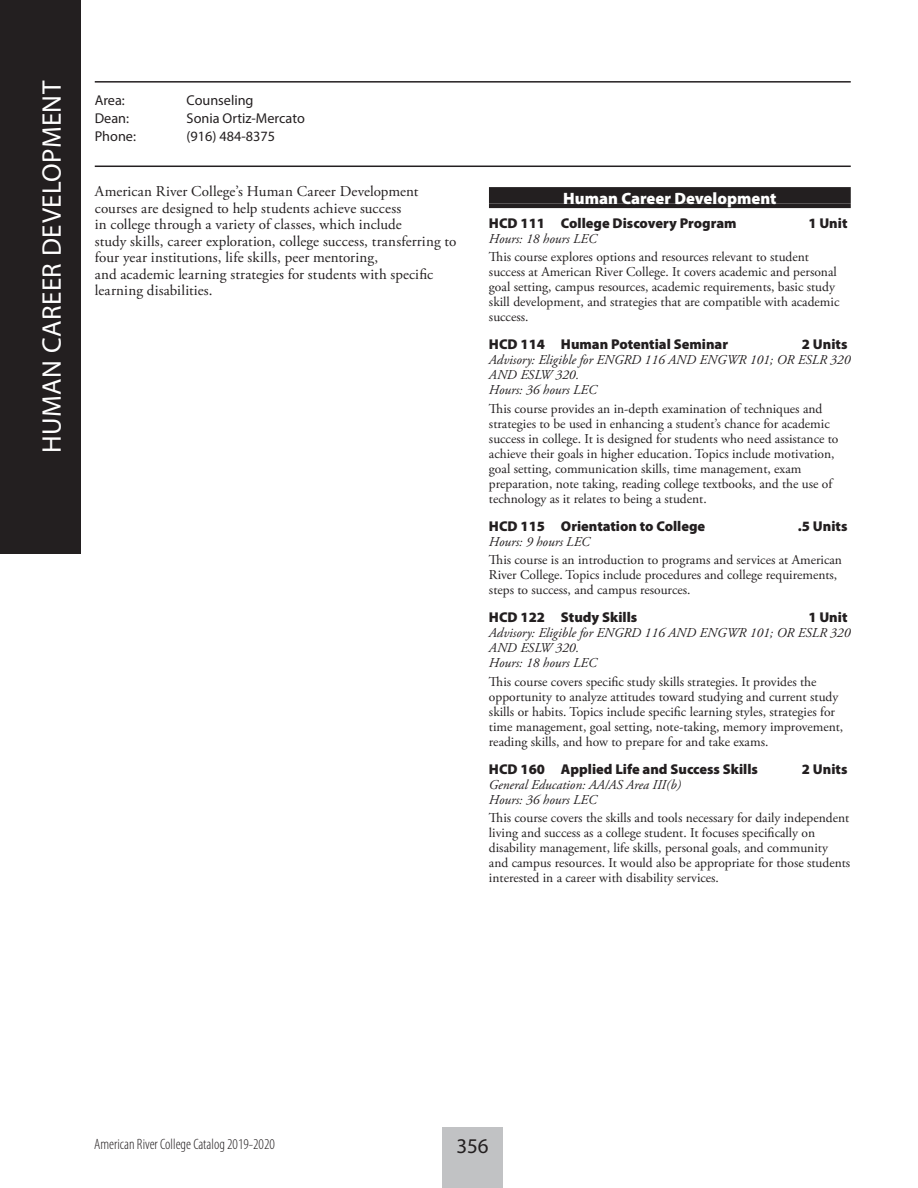
<style>
.page{position:relative;width:918px;height:1188px;background:#fff}
.page>*{position:absolute;margin:0;border:0;box-sizing:border-box;transform-origin:0 0}
._2018-Page_Head_Left{font:27px "Myriad Pro";letter-spacing:.015em;color:#fff}
.t1{font:21px "Myriad Pro";color:#231f20}
.Subject_divider{font:900 16.5px "Myriad Pro";color:#fff}
._2018-Body_text{font:15px/16.5px "Adobe Garamond Pro";letter-spacing:.01em;color:#231f20}
.t2{font:300 condensed 15px "Myriad Pro";color:#231f20}
.Course_Title{font:900 14.25px "Myriad Pro";color:#231f20}
._2018-Header_text{font:14.25px "Myriad Pro";color:#231f20}
.Course_Description{font:13.5px/15px "Adobe Garamond Pro";color:#231f20}
.Advisory{font:italic 13.5px/15px "Adobe Garamond Pro";color:#231f20}
.Hours{font:italic 13.5px "Adobe Garamond Pro";color:#231f20}
.PreReq{font:italic 13.5px "Adobe Garamond Pro";color:#231f20}
</style>
<div class="page">
<div style="left:442px;top:1127px;width:61px;height:61px;background:#c1c2c4"></div>
<div style="left:0;top:0;width:81px;height:554px;background:#231f20"></div>
<hr style="left:95px;top:166px;width:756px;height:1px;background:#231f20">
<hr style="left:95px;top:81px;width:756px;height:2px;background:#231f20">
<div style="left:489px;top:187px;width:362px;height:17px;background:#231f20"></div>
<hr style="left:489px;top:204px;width:362px;height:4px;background:#231f20">
<p class="_2018-Page_Head_Left" style="left:35px;top:453px;width:373px;rotate:-90deg">HUMAN CAREER DEVELOPMENT</p>
<p class="_2018-Header_text" style="left:95px;top:92px;width:32px">Area:</p>
<p class="_2018-Header_text" style="left:187px;top:92px;width:69px">Counseling</p>
<p class="_2018-Header_text" style="left:95px;top:110px;width:36px">Dean:</p>
<p class="_2018-Header_text" style="left:187px;top:110px;width:120px">Sonia Ortiz-Mercato</p>
<p class="_2018-Header_text" style="left:95px;top:128px;width:43px">Phone:</p>
<p class="_2018-Header_text" style="left:187px;top:128px;width:90px">(916) 484-8375</p>
<p class="_2018-Body_text" style="left:95px;top:184px;width:363px">American River College’s Human Career Development courses are designed to help students achieve success<br>in college through a variety of classes, which include<br>study skills, career exploration, college success, transferring to four year institutions, life skills, peer mentoring,<br>and academic learning strategies for students with specific learning disabilities.</p>
<p class="Subject_divider" style="left:563px;top:189px;width:215px">Human Career Development</p>
<p class="Course_Title" style="left:489px;top:215px;width:249px">HCD 111 College Discovery Program</p>
<p class="Course_Title" style="left:808px;top:215px;width:41px">1 Unit</p>
<p class="Hours" style="left:489px;top:230px;width:109px">Hours: 18 hours LEC</p>
<p class="Course_Description" style="left:489px;top:250px;width:352px">This course explores options and resources relevant to student success at American River College. It covers academic and personal goal setting, campus resources, academic requirements, basic study skill development, and strategies that are compatible with academic success.</p>
<p class="Course_Title" style="left:489px;top:336px;width:241px">HCD 114 Human Potential Seminar</p>
<p class="Course_Title" style="left:802px;top:336px;width:47px">2 Units</p>
<p class="Advisory" style="left:489px;top:353px;width:363px">Advisory: Eligible for ENGRD 116 AND ENGWR 101; OR ESLR 320<br>AND ESLW 320.</p>
<p class="Hours" style="left:489px;top:382px;width:109px">Hours: 36 hours LEC</p>
<p class="Course_Description" style="left:489px;top:401px;width:351px">This course provides an in-depth examination of techniques and strategies to be used in enhancing a student’s chance for academic success in college. It is designed for students who need assistance to achieve their goals in higher education. Topics include motivation, goal setting, communication skills, time management, exam preparation, note taking, reading college textbooks, and the use of technology as it relates to being a student.</p>
<p class="Course_Title" style="left:489px;top:518px;width:218px">HCD 115 Orientation to College</p>
<p class="Course_Title" style="left:798px;top:518px;width:51px">.5 Units</p>
<p class="Hours" style="left:489px;top:533px;width:103px">Hours: 9 hours LEC</p>
<p class="Course_Description" style="left:489px;top:553px;width:355px">This course is an introduction to programs and services at American<br>River College. Topics include procedures and college requirements, steps to success, and campus resources.</p>
<p class="Course_Title" style="left:489px;top:609px;width:150px">HCD 122 Study Skills</p>
<p class="Course_Title" style="left:808px;top:609px;width:41px">1 Unit</p>
<p class="Advisory" style="left:489px;top:626px;width:363px">Advisory: Eligible for ENGRD 116 AND ENGWR 101; OR ESLR 320<br>AND ESLW 320.</p>
<p class="Hours" style="left:489px;top:655px;width:109px">Hours: 18 hours LEC</p>
<p class="Course_Description" style="left:489px;top:674px;width:356px">This course covers specific study skills strategies. It provides the opportunity to analyze attitudes toward studying and current study skills or habits. Topics include specific learning styles, strategies for time management, goal setting, note-taking, memory improvement, reading skills, and how to prepare for and take exams.</p>
<p class="Course_Title" style="left:489px;top:761px;width:270px">HCD 160 Applied Life and Success Skills</p>
<p class="Course_Title" style="left:802px;top:761px;width:47px">2 Units</p>
<p class="PreReq" style="left:489px;top:776px;width:194px">General Education: AA/AS Area III(b)</p>
<p class="Hours" style="left:489px;top:791px;width:109px">Hours: 36 hours LEC</p>
<p class="Course_Description" style="left:489px;top:811px;width:363px">This course covers the skills and tools necessary for daily independent living and success as a college student. It focuses specifically on disability management, life skills, personal goals, and community and campus resources. It would also be appropriate for those students interested in a career with disability services.</p>
<p class="t2" style="left:94px;top:1136px;width:182px">American River College Catalog 2019-2020</p>
<h2 class="t1" style="left:456px;top:1133px;width:34px">356</h2>
</div>
